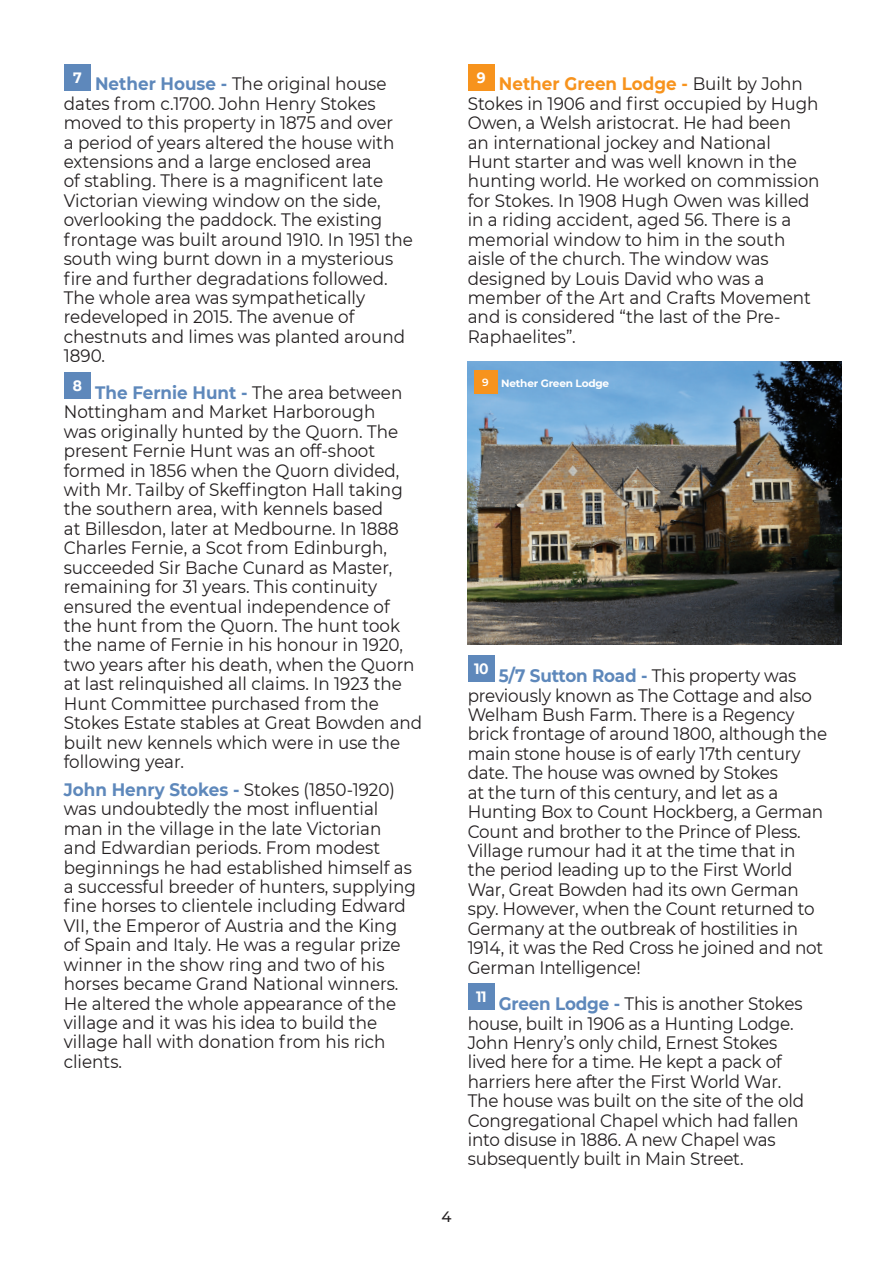
<style>
.page{position:relative;width:893px;height:1263px;background:#fff}
.page>*{position:absolute;margin:0;border:0;box-sizing:border-box;transform-origin:0 0}
.t1{font:18px/19.4px "Montserrat";color:#231f20;scale:.93 1}
.t2{font:500 15px "Montserrat";color:#231f20}
.t3{font:700 10.5px "Montserrat";letter-spacing:-.02em;color:#fff}
.s1{font-weight:700;color:#5e88bb}
.s2{font-weight:700;color:#f7931d}
.s3{font-family:"Montserrat Alternates";font-weight:600}
</style>
<div class="page">
<div style="left:64px;top:64px;width:26px;height:26px;background:#5e88bb"></div>
<div style="left:64px;top:372px;width:26px;height:27px;background:#5e88bb"></div>
<div style="left:468px;top:64px;width:26px;height:26px;background:#f7931d"></div>
<div style="left:468px;top:656px;width:26px;height:26px;background:#5e88bb"></div>
<div style="left:468px;top:983px;width:26px;height:27px;background:#5e88bb"></div>
<img style="left:468px;top:361px;width:374px;height:284px">
<div style="left:474px;top:370px;width:23px;height:23px;background:#f7931d"></div>
<p class="t1" style="left:64px;top:74px;width:377px;text-indent:9px"><sup>7</sup> <span class="s1">Nether House -</span> The original house dates from c.1700. John Henry Stokes moved to this property in 1875 and over<br>a period of years altered the house with extensions and a large enclosed area<br>of stabling. There is a magnificent late Victorian viewing window on the side, overlooking the paddock. The existing frontage was built around 1910. In 1951 the south wing burnt down in a mysterious fire and further degradations followed.<br>The whole area was sympathetically redeveloped in 2015. The avenue of chestnuts and limes was planted around 1890.</p>
<p class="t1" style="left:64px;top:382px;width:387px;text-indent:9px"><sup>8</sup> <span class="s1">The Fernie Hunt -</span> The area between Nottingham and Market Harborough<br>was originally hunted by the Quorn. The present Fernie Hunt was an off-shoot formed in 1856 when the Quorn divided, with Mr. Tailby of Skeffington Hall taking the southern area, with kennels based<br>at Billesdon, later at Medbourne. In 1888<br>Charles Fernie, a Scot from Edinburgh, succeeded Sir Bache Cunard as Master, remaining for 31 years. This continuity ensured the eventual independence of the hunt from the Quorn. The hunt took the name of Fernie in his honour in 1920, two years after his death, when the Quorn at last relinquished all claims. In 1923 the Hunt Committee purchased from the Stokes Estate stables at Great Bowden and built new kennels which were in use the following year.</p>
<p class="t1" style="left:64px;top:779px;width:380px"><span class="s1">John Henry Stokes -</span> Stokes (1850-1920) was undoubtedly the most influential man in the village in the late Victorian and Edwardian periods. From modest beginnings he had established himself as a successful breeder of hunters, supplying fine horses to clientele including Edward VII, the Emperor of Austria and the King of Spain and Italy. He was a regular prize winner in the show ring and two of his horses became Grand National winners.<br>He altered the whole appearance of the village and it was his idea to build the village hall with donation from his rich clients.</p>
<p class="t1" style="left:468px;top:74px;width:380px;text-indent:9px"><sup>9</sup> <span class="s2">Nether Green Lodge -</span> Built by John Stokes in 1906 and first occupied by Hugh Owen, a Welsh aristocrat. He had been<br>an international jockey and National<br>Hunt starter and was well known in the hunting world. He worked on commission for Stokes. In 1908 Hugh Owen was killed in a riding accident, aged 56. There is a memorial window to him in the south aisle of the church. The window was designed by Louis David who was a member of the Art and Crafts Movement and is considered “the last of the Pre-Raphaelites”.</p>
<p class="t3" style="left:482px;top:375px;width:128px"><span class="s3">9</span> Nether Green Lodge</p>
<p class="t1" style="left:468px;top:665px;width:388px;text-indent:6px"><sup>10</sup> <span class="s1">5/7 Sutton Road -</span> This property was previously known as The Cottage and also Welham Bush Farm. There is a Regency brick frontage of around 1800, although the main stone house is of early 17th century date. The house was owned by Stokes<br>at the turn of this century, and let as a Hunting Box to Count Hockberg, a German Count and brother to the Prince of Pless.<br>Village rumour had it at the time that in the period leading up to the First World War, Great Bowden had its own German spy. However, when the Count returned to Germany at the outbreak of hostilities in 1914, it was the Red Cross he joined and not German Intelligence!</p>
<p class="t1" style="left:468px;top:993px;width:363px;text-indent:8px"><sup>11</sup> <span class="s1">Green Lodge -</span> This is another Stokes house, built in 1906 as a Hunting Lodge.<br>John Henry’s only child, Ernest Stokes lived here for a time. He kept a pack of harriers here after the First World War.<br>The house was built on the site of the old Congregational Chapel which had fallen into disuse in 1886. A new Chapel was subsequently built in Main Street.</p>
<p class="t2" style="left:441px;top:1206px;width:12px">4</p>
</div>
